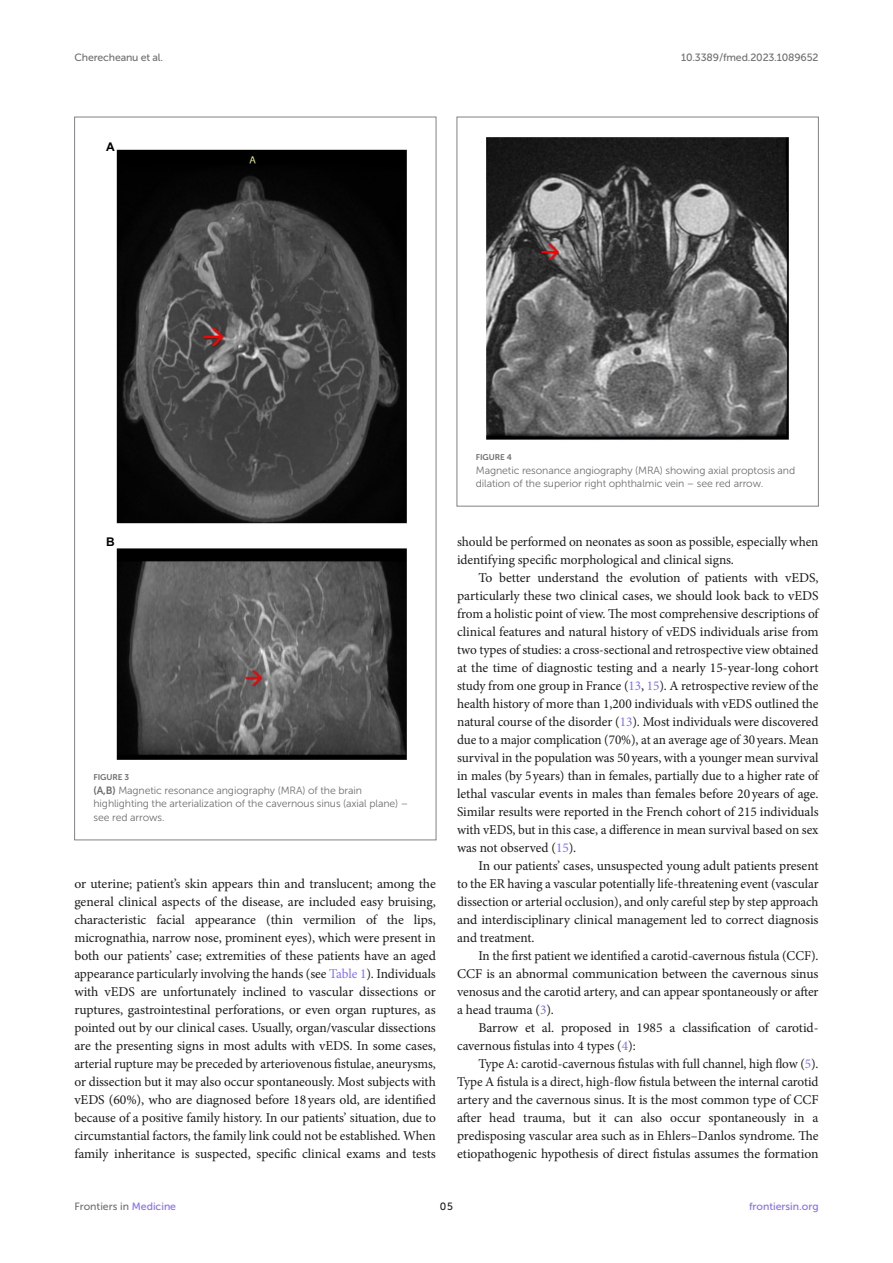
<style>
.page{position:relative;width:893px;height:1263px;background:#fff}
.page>*{position:absolute;margin:0;border:0;box-sizing:border-box;transform-origin:0 0}
.TEXT{font:13.5px/18px "Minion Pro";letter-spacing:-.005em;color:#1b1c1b;text-align:justify}
.TEXT_FLUSH{font:13.5px/18px "Minion Pro";letter-spacing:-.005em;color:#1b1c1b;text-align:justify}
.t1{font:700 12px "Arial";color:#000}
.FIG_LEG{font:10.5px/13.5px "Museo Sans 300";letter-spacing:-.01em;color:#706f70}
.t2{font:10.5px "Museo Sans 500";letter-spacing:-.015em;color:#706f70}
.t3{font:10.5px "Museo Sans 500";color:#856df0}
.t4{font:10.5px "Museo Sans 500";color:#1b1c1b}
.FIG_HD{font:8.25px "Museo Sans 700";letter-spacing:-.01em;color:#706f70}
.s1{font-family:"Museo Sans 700"}
.s2{color:#856df0}
</style>
<div class="page">
<img style="left:116px;top:149px;width:291px;height:611px">
<img style="left:486px;top:137px;width:303px;height:303px">
<div style="left:457px;top:117px;width:362px;height:389px;border:1px solid #808285"></div>
<p class="t2" style="left:74px;top:51px;width:90px">Cherecheanu et al.</p>
<p class="t2" style="left:681px;top:51px;width:139px">10.3389/fmed.2023.1089652</p>
<p class="t1" style="left:106px;top:138px;width:10px">A</p>
<p class="t1" style="left:106px;top:534px;width:10px">B</p>
<p class="FIG_HD" style="left:94px;top:773px;width:37px">FIGURE 3</p>
<p class="FIG_LEG" style="left:94px;top:784px;width:316px"><span class="s1">(A,B)</span> Magnetic resonance angiography (MRA) of the brain highlighting the arterialization of the cavernous sinus (axial plane) – see red arrows.</p>
<p class="TEXT_FLUSH" style="left:74px;top:875px;width:363px">or uterine; patient’s skin appears thin and translucent; among the general clinical aspects of the disease, are included easy bruising, characteristic facial appearance (thin vermilion of the lips, micrognathia, narrow nose, prominent eyes), which were present in both our patients’ case; extremities of these patients have an aged appearance particularly involving the hands (see <span class="s2">Table 1</span>). Individuals with vEDS are unfortunately inclined to vascular dissections or ruptures, gastrointestinal perforations, or even organ ruptures, as pointed out by our clinical cases. Usually, organ/vascular dissections are the presenting signs in most adults with vEDS. In some cases, arterial rupture may be preceded by arteriovenous fistulae, aneurysms, or dissection but it may also occur spontaneously. Most subjects with vEDS (60%), who are diagnosed before 18years old, are identified because of a positive family history. In our patients’ situation, due to circumstantial factors, the family link could not be established. When family inheritance is suspected, specific clinical exams and tests</p>
<p class="FIG_HD" style="left:476px;top:453px;width:37px">FIGURE 4</p>
<p class="FIG_LEG" style="left:476px;top:463px;width:321px">Magnetic resonance angiography (MRA) showing axial proptosis and dilation of the superior right ophthalmic vein – see red arrow.</p>
<p class="TEXT_FLUSH" style="left:457px;top:533px;width:363px">should be performed on neonates as soon as possible, especially when identifying specific morphological and clinical signs.</p>
<p class="TEXT" style="left:457px;top:569px;width:363px;text-indent:21px">To better understand the evolution of patients with vEDS, particularly these two clinical cases, we should look back to vEDS from a holistic point of view. The most comprehensive descriptions of clinical features and natural history of vEDS individuals arise from two types of studies: a cross-sectional and retrospective view obtained at the time of diagnostic testing and a nearly 15-year-long cohort study from one group in France (<span class="s2">13</span>, <span class="s2">15</span>). A retrospective review of the health history of more than 1,200 individuals with vEDS outlined the natural course of the disorder (<span class="s2">13</span>). Most individuals were discovered due to a major complication (70%), at an average age of 30years. Mean survival in the population was 50years, with a younger mean survival in males (by 5years) than in females, partially due to a higher rate of lethal vascular events in males than females before 20years of age.<br>Similar results were reported in the French cohort of 215 individuals with vEDS, but in this case, a difference in mean survival based on sex was not observed (<span class="s2">15</span>).</p>
<p class="TEXT" style="left:457px;top:857px;width:363px;text-indent:21px">In our patients’ cases, unsuspected young adult patients present to the ER having a vascular potentially life-threatening event (vascular dissection or arterial occlusion), and only careful step by step approach and interdisciplinary clinical management led to correct diagnosis and treatment.</p>
<p class="TEXT" style="left:457px;top:947px;width:363px;text-indent:21px">In the first patient we identified a carotid-cavernous fistula (CCF).<br>CCF is an abnormal communication between the cavernous sinus venosus and the carotid artery, and can appear spontaneously or after a head trauma (<span class="s2">3</span>).</p>
<p class="TEXT" style="left:457px;top:1019px;width:363px;text-indent:21px">Barrow et al. proposed in 1985 a classification of carotid&shy;cavernous fistulas into 4 types (<span class="s2">4</span>):</p>
<p class="TEXT" style="left:457px;top:1055px;width:363px;text-indent:21px">Type A: carotid-cavernous fistulas with full channel, high flow (<span class="s2">5</span>).<br>Type A fistula is a direct, high-flow fistula between the internal carotid artery and the cavernous sinus. It is the most common type of CCF after head trauma, but it can also occur spontaneously in a predisposing vascular area such as in Ehlers–Danlos syndrome. The etiopathogenic hypothesis of direct fistulas assumes the formation</p>
<p class="t2" style="left:74px;top:1200px;width:103px">Frontiers in <span class="s2">Medicine</span></p>
<p class="t4" style="left:440px;top:1200px;width:14px">05</p>
<p class="t3" style="left:749px;top:1200px;width:71px">frontiersin.org</p>
</div>
